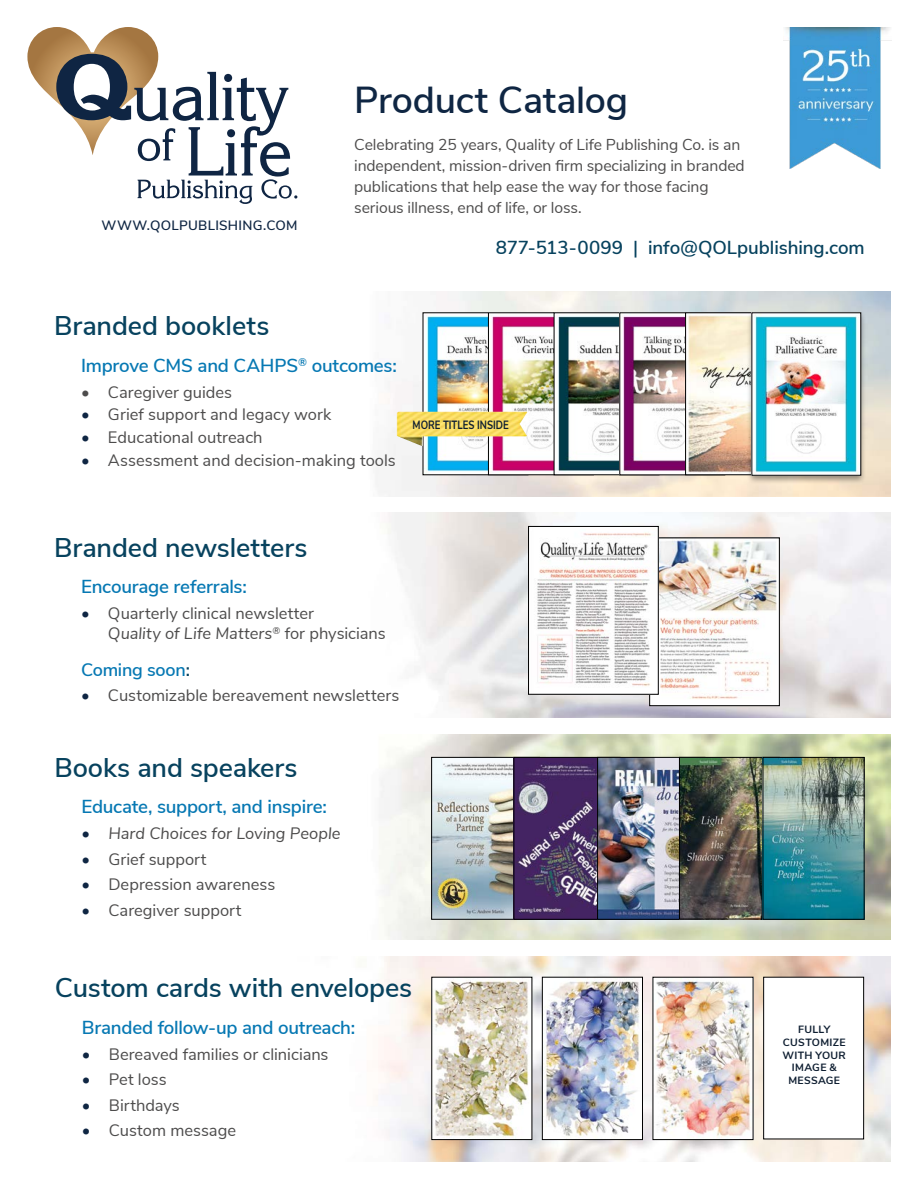
<style>
.page{position:relative;width:918px;height:1188px;background:#fff}
.page>*{position:absolute;margin:0;border:0;box-sizing:border-box;transform-origin:0 0}
.t1{font:600 37.5px "Nunito Sans";letter-spacing:-.005em;color:#0f2643}
.t2{font:600 27px "Nunito Sans";letter-spacing:-.005em;color:#07425e}
.t3{font:600 18.75px "Nunito Sans";letter-spacing:-.015em;color:#0678b3}
.t4{font:600 18.75px "Nunito Sans";letter-spacing:-.005em;color:#07425e}
.t5{font:600 18px "Nunito Sans";letter-spacing:-.015em;color:#0678b3}
.t6{font:16.5px/20.2px "Nunito Sans";color:#4d4c4c}
.t7{font:italic 16.5px "Nunito Sans";color:#4d4c4c}
.t8{font:15.75px/21px "Nunito Sans";letter-spacing:-.01em;color:#4d4c4c}
.t9{font:600 13.5px "Nunito Sans";letter-spacing:.02em;color:#0f2643}
.t10{font:700 12px "Nunito Sans";color:#0e1e31;scale:.8 1}
.t11{font:700 10.5px/12.6px "Nunito Sans";letter-spacing:.03em;color:#0e1e31;text-align:center}
.s1{color:#0f2643}
.s2{font-style:italic}
.s3{color:#07425e}
.s4{font-style:normal;color:#0f2643}
</style>
<div class="page">
<svg style="left:27px;top:27px;width:270px;height:177px"></svg>
<img style="left:783px;top:27px;width:109px;height:142px">
<img style="left:376px;top:956px;width:515px;height:205px">
<img style="left:379px;top:734px;width:512px;height:206px">
<img style="left:387px;top:513px;width:504px;height:205px">
<img style="left:376px;top:292px;width:515px;height:205px">
<img style="left:425px;top:315px;width:63px;height:158px">
<img style="left:490px;top:315px;width:64px;height:158px">
<div style="left:488px;top:313px;width:105px;height:162px;border:1px solid #000"></div>
<img style="left:397px;top:412px;width:130px;height:34px">
<img style="left:434px;top:759px;width:80px;height:158px">
<img style="left:516px;top:759px;width:82px;height:158px">
<div style="left:514px;top:757px;width:106px;height:162px;border:1px solid #000"></div>
<img style="left:600px;top:759px;width:79px;height:158px">
<img style="left:681px;top:759px;width:82px;height:158px">
<div style="left:679px;top:757px;width:100px;height:162px;border:1px solid #000"></div>
<img style="left:765px;top:759px;width:97px;height:158px">
<img style="left:652px;top:540px;width:125px;height:164px">
<div style="left:650px;top:538px;width:129px;height:168px;border:1px solid #000"></div>
<img style="left:530px;top:528px;width:126px;height:164px">
<div style="left:528px;top:526px;width:130px;height:168px;border:1px solid #000"></div>
<img style="left:556px;top:315px;width:64px;height:158px">
<img style="left:622px;top:315px;width:64px;height:158px">
<img style="left:655px;top:979px;width:96px;height:159px">
<img style="left:434px;top:979px;width:96px;height:159px">
<img style="left:544px;top:979px;width:97px;height:159px">
<div style="left:542px;top:977px;width:101px;height:163px;border:1px solid #000"></div>
<div style="left:764px;top:977px;width:100px;height:162px;background:#fff"></div>
<div style="left:764px;top:977px;width:100px;height:162px;border:1px solid #000"></div>
<img style="left:688px;top:315px;width:58px;height:158px">
<div style="left:746px;top:311px;width:120px;height:173px;background:#000;opacity:.4"></div>
<img style="left:754px;top:315px;width:105px;height:158px">
<p class="t9" style="left:102px;top:216px;width:197px">WWW.QOLPUBLISHING.COM</p>
<h1 class="t1" style="left:354px;top:73px;width:275px">Product Catalog</h1>
<p class="t8" style="left:354px;top:133px;width:392px">Celebrating 25 years, Quality of Life Publishing Co. is an independent, mission-driven firm specializing in branded publications that help ease the way for those facing serious illness, end of life, or loss.</p>
<p class="t4" style="left:496px;top:234px;width:371px">877-513-0099 | info@QOLpublishing.com</p>
<h2 class="t2" style="left:54px;top:306px;width:217px">Branded booklets</h2>
<p class="t3" style="left:81px;top:352px;width:317px">Improve CMS and CAHPS<sup>®</sup> outcomes:</p>
<p class="t6" style="left:81px;top:381px;width:153px">• Caregiver guides</p>
<p class="t6" style="left:81px;top:404px;width:252px"><span class="s1">•</span> Grief support and legacy work</p>
<p class="t6" style="left:81px;top:427px;width:183px"><span class="s1">•</span> Educational outreach</p>
<p class="t6" style="left:81px;top:450px;width:316px"><span class="s1">•</span> Assessment and decision-making tools</p>
<p class="t10" style="left:413px;top:416px;width:122px">MORE TITLES INSIDE</p>
<h2 class="t2" style="left:54px;top:528px;width:255px">Branded newsletters</h2>
<p class="t3" style="left:81px;top:573px;width:167px">Encourage referrals:</p>
<p class="t6" style="left:108px;top:602px;width:279px;text-indent:-27px"><span class="s1">•</span> Quarterly clinical newsletter<br><span class="s2">Quality of Life Matters</span><sup>®</sup> for physicians</p>
<p class="t5" style="left:81px;top:656px;width:110px">Coming soon<span class="s3">:</span></p>
<p class="t6" style="left:81px;top:685px;width:320px"><span class="s1">•</span> Customizable bereavement newsletters</p>
<h2 class="t2" style="left:54px;top:748px;width:245px">Books and speakers</h2>
<p class="t3" style="left:81px;top:793px;width:247px">Educate, support, and inspire:</p>
<p class="t7" style="left:81px;top:821px;width:261px"><span class="s4">•</span> Hard Choices for Loving People</p>
<p class="t6" style="left:81px;top:848px;width:126px"><span class="s1">•</span> Grief support</p>
<p class="t6" style="left:81px;top:873px;width:196px"><span class="s1">•</span> Depression awareness</p>
<p class="t6" style="left:81px;top:899px;width:161px"><span class="s1">•</span> Caregiver support</p>
<h2 class="t2" style="left:55px;top:968px;width:359px">Custom cards with envelopes</h2>
<p class="t3" style="left:82px;top:1014px;width:275px">Branded follow-up and outreach:</p>
<p class="t6" style="left:82px;top:1043px;width:248px"><span class="s1">•</span> Bereaved families or clinicians</p>
<p class="t6" style="left:82px;top:1068px;width:86px"><span class="s1">•</span> Pet loss</p>
<p class="t6" style="left:82px;top:1094px;width:100px"><span class="s1">•</span> Birthdays</p>
<p class="t6" style="left:82px;top:1120px;width:156px"><span class="s1">•</span> Custom message</p>
<p class="t11" style="left:783px;top:1023px;width:65px">FULLY<br>CUSTOMIZE<br>WITH YOUR<br>IMAGE &amp;<br>MESSAGE</p>
</div>
